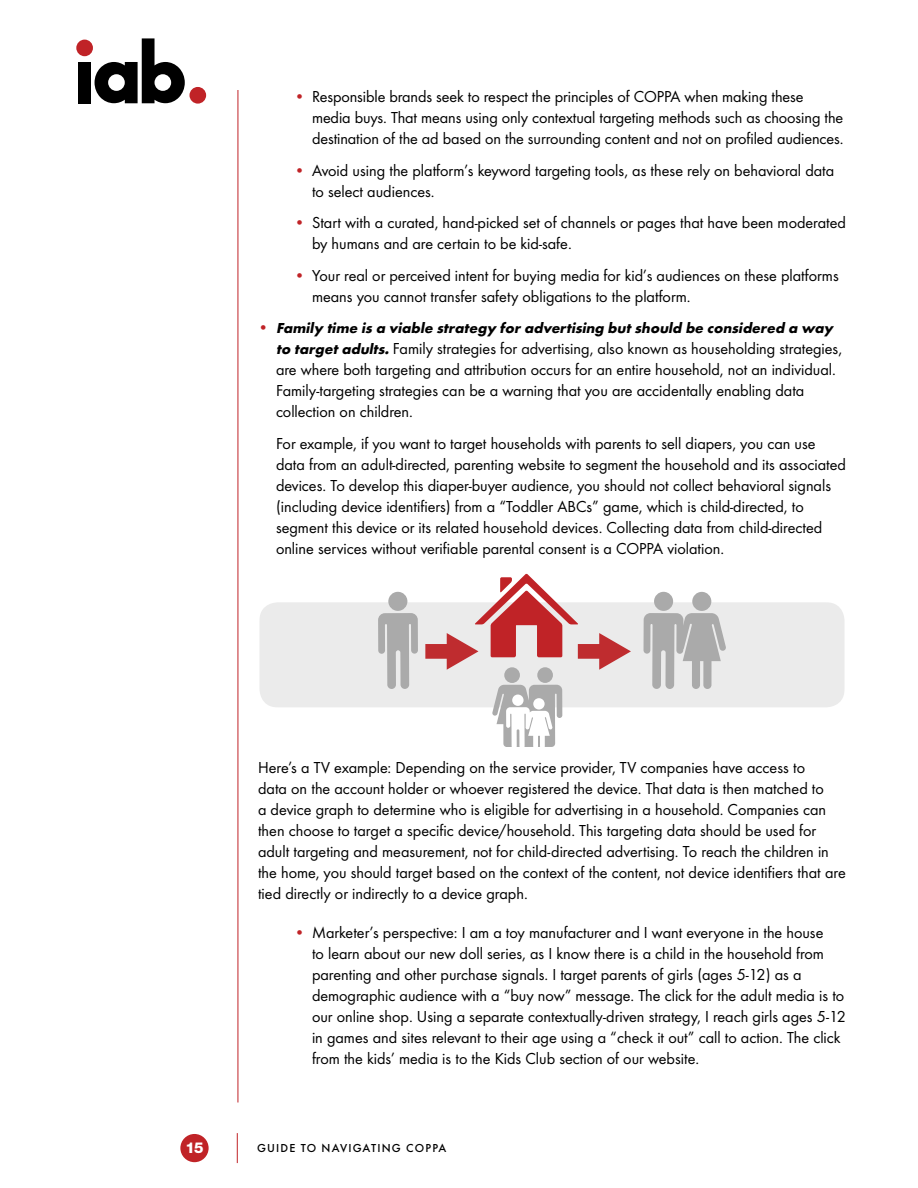
<style>
.page{position:relative;width:918px;height:1188px;background:#fff}
.page>*{position:absolute;margin:0;border:0;box-sizing:border-box;transform-origin:0 0}
.t1{font:16.5px/21px "Futura TOT Boo";color:#000}
.t2{font:italic 700 15px "Futura TOT";color:#000}
.t3{font:800 15px "Helvetica Neue LT Std";color:#fff}
.t4{font:500 12px "Futura TOT";letter-spacing:.1em;color:#000}
.s1{color:#c02327}
.s2{font-family:"Futura TOT Boo";font-weight:400;font-style:normal;font-size:16.5px;color:#c02327}
.s3{font-family:"Futura TOT";font-weight:700;font-style:italic;font-size:15px}
</style>
<div class="page">
<div style="left:189px;top:87px;width:17px;height:17px;background:#c02327;border-radius:50%"></div>
<div style="left:76px;top:40px;width:17px;height:16px;background:#c02327;border-radius:50%"></div>
<div style="left:78px;top:62px;width:13px;height:41px;background:#000"></div>
<svg style="left:95px;top:38px;width:90px;height:65px"></svg>
<div style="left:180px;top:1134px;width:29px;height:28px;background:#c02327;border-radius:50%"></div>
<hr style="left:238px;top:90px;width:1px;height:1012px;background:#c02327">
<hr style="left:237px;top:1133px;width:1px;height:30px;background:#c02327">
<div style="left:260px;top:602px;width:584px;height:105px;background:#ebebeb;border-radius:18px"></div>
<div style="left:388px;top:592px;width:19px;height:19px;background:#aaa;border-radius:50%"></div>
<svg style="left:378px;top:613px;width:40px;height:76px"></svg>
<div style="left:654px;top:592px;width:19px;height:19px;background:#aaa;border-radius:50%"></div>
<div style="left:692px;top:592px;width:19px;height:19px;background:#aaa;border-radius:50%"></div>
<svg style="left:644px;top:613px;width:82px;height:76px"></svg>
<div style="left:425px;top:644px;width:27px;height:15px;background:#bf2c2f"></div>
<svg style="left:447px;top:574px;width:131px;height:96px"></svg>
<div style="left:578px;top:644px;width:27px;height:15px;background:#bf2c2f"></div>
<svg style="left:599px;top:633px;width:32px;height:37px"></svg>
<div style="left:537px;top:667px;width:16px;height:16px;background:#aaa;border-radius:50%"></div>
<div style="left:504px;top:667px;width:16px;height:16px;background:#aaa;border-radius:50%"></div>
<svg style="left:492px;top:685px;width:70px;height:62px"></svg>
<p class="t1" style="left:312px;top:86px;width:533px;text-indent:-18px"><span class="s1">•</span> Responsible brands seek to respect the principles of COPPA when making these media buys. That means using only contextual targeting methods such as choosing the destination of the ad based on the surrounding content and not on profiled audiences.</p>
<p class="t1" style="left:312px;top:160px;width:524px;text-indent:-18px"><span class="s1">•</span> Avoid using the platform’s keyword targeting tools, as these rely on behavioral data to select audiences.</p>
<p class="t1" style="left:312px;top:212px;width:536px;text-indent:-18px"><span class="s1">•</span> Start with a curated, hand-picked set of channels or pages that have been moderated by humans and are certain to be kid-safe.</p>
<p class="t1" style="left:312px;top:265px;width:528px;text-indent:-18px"><span class="s1">•</span> Your real or perceived intent for buying media for kid’s audiences on these platforms means you cannot transfer safety obligations to the platform.</p>
<p class="t2" style="left:258px;top:319px;width:577px"><span class="s2">•</span> Family time is a viable strategy for advertising butshould be considered a way</p>
<p class="t1" style="left:276px;top:338px;width:568px"><span class="s3">to targetadults.</span>Family strategies for advertising, also known as householding strategies, are where both targeting and attribution occurs for an entire household, not an individual.<br>Family-targeting strategies can be a warning that you are accidentally enabling data collection on children.</p>
<p class="t1" style="left:276px;top:433px;width:572px">For example, if you want to target households with parents to sell diapers, you can use data from an adult-directed, parenting website to segment the household and its associated devices. To develop this diaper-buyer audience, you should not collect behavioral signals (including device identifiers) from a “Toddler ABCs” game, which is child-directed, to segment this device or its related household devices. Collecting data from child-directed online services without verifiable parental consent is a COPPA violation.</p>
<p class="t1" style="left:258px;top:757px;width:589px">Here’s a TV example: Depending on the service provider, TV companies have access to<br>data on the account holder or whoever registered the device. That data is then matched to<br>a device graph to determine who is eligible for advertising in a household. Companies can then choose to target a specific device/household. This targeting data should be used for adult targeting and measurement, not for child-directed advertising. To reach the children in the home, you should target based on the context of the content, not device identifiers that are tied directly or indirectly to a device graph.</p>
<p class="t1" style="left:312px;top:922px;width:535px;text-indent:-18px"><span class="s1">•</span> Marketer’s perspective: I am a toy manufacturer and I want everyone in the house<br>to learn about our new doll series, as I know there is a child in the household from parenting and other purchase signals. I target parents of girls (ages 5-12) as a demographic audience with a “buy now” message. The click for the adult media is to our online shop. Using a separate contextually-driven strategy, I reach girls ages 5-12 in games and sites relevant to their age using a “check it out” call to action. The click from the kids’ media is to the Kids Club section of our website.</p>
<p class="t3" style="left:185px;top:1139px;width:20px">15</p>
<p class="t4" style="left:257px;top:1141px;width:191px">GUIDE TO NAVIGATING COPPA</p>
</div>
